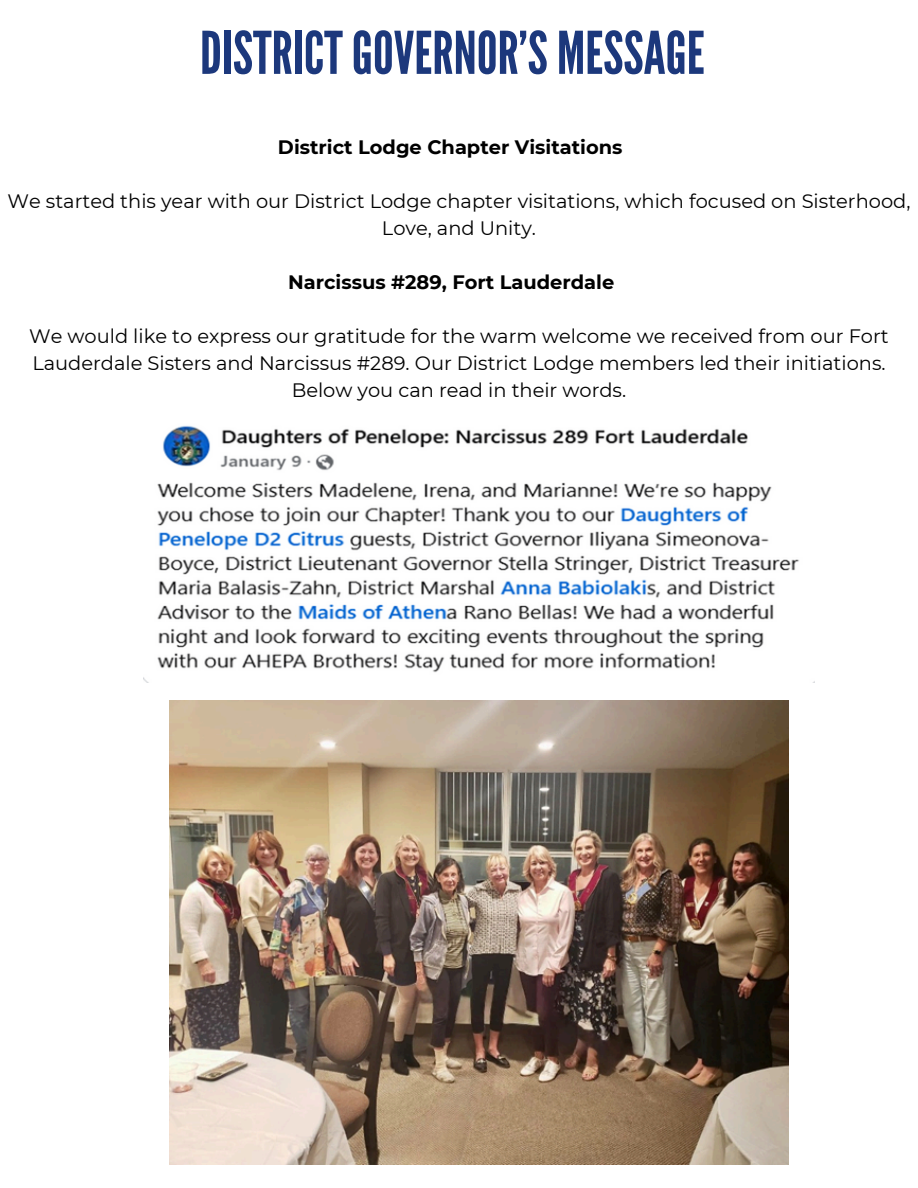
<style>
.page{position:relative;width:918px;height:1188px;background:#fff}
.page>*{position:absolute;margin:0;border:0;box-sizing:border-box;transform-origin:0 0}
.t1{font:58.8px "League Gothic";color:#1c387c}
.t2{font:19.35px/27px "Montserrat";color:#000;text-align:center}
.t3{font:700 19.35px "Montserrat";color:#000}
</style>
<div class="page">
<img style="left:144px;top:425px;width:655px;height:257px">
<img style="left:170px;top:700px;width:618px;height:465px">
<h1 class="t1" style="left:200px;top:19px;width:506px">DISTRICTGOVERNOR’S MESSAGE</h1>
<h2 class="t3" style="left:278px;top:135px;width:346px">District Lodge Chapter Visitations</h2>
<p class="t2" style="left:8px;top:187px;width:904px">We started this year with our District Lodge chapter visitations, which focused on Sisterhood,<br>Love, and Unity.</p>
<h2 class="t3" style="left:288px;top:270px;width:328px">Narcissus #289, Fort Lauderdale</h2>
<p class="t2" style="left:29px;top:322px;width:861px">We would like to express our gratitude for the warm welcome we received from our Fort<br>Lauderdale Sisters and Narcissus #289. Our District Lodge members led their initiations.<br>Below you can read in their words.</p>
</div>
